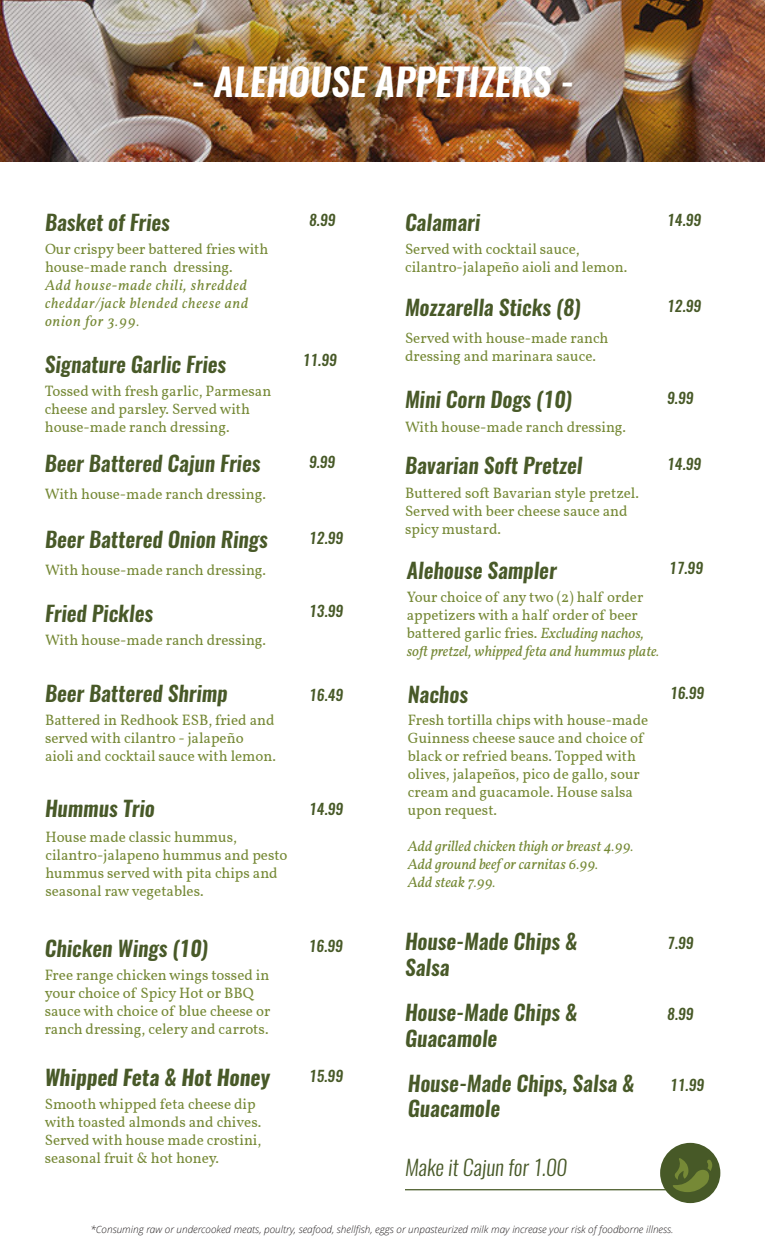
<style>
.page{position:relative;width:765px;height:1260px;background:#fff}
.page>*{position:absolute;margin:0;border:0;box-sizing:border-box;transform-origin:0 0}
.t1{font:italic 600 37.5px "Oswald";color:#fff}
.t2{font:italic 600 21.25px/25.5px "Oswald";color:#485928}
.t3{font:italic 700 21.25px "Oswald";color:#485928}
.t4{font:italic 300 21.25px "Oswald";color:#485928}
.t5{font:15px/18px "Vollkorn";color:#768936}
.t6{font:italic 500 15px "Oswald";color:#475927}
.t7{font:italic 15px/18px "Vollkorn";color:#768936}
.t8{font:italic 15px/18px "Vollkorn";letter-spacing:.05em;color:#768936}
.t9{font:italic 300 10px "Open Sans";color:#231f20}
.s1{font-style:italic}
</style>
<div class="page">
<img style="left:0;top:0;width:765px;height:161px">
<div style="left:660px;top:1143px;width:60px;height:60px;background:#475927;border-radius:50%"></div>
<hr style="left:405px;top:1189px;width:262px;height:1px;background:#475927">
<svg style="left:673px;top:1158px;width:39px;height:34px"></svg>
<p class="t1" style="left:191px;top:55px;width:384px">- ALEHOUSE APPETIZERS -</p>
<p class="t2" style="left:45px;top:210px;width:126px">Basket of Fries</p>
<p class="t5" style="left:45px;top:240px;width:225px">Our crispy beer battered fries with house-made ranch dressing.</p>
<p class="t8" style="left:45px;top:276px;width:205px">Add house-made chili, shredded cheddar/jack blended cheese and</p>
<p class="t8" style="left:45px;top:312px;width:96px">onion for 3.99.</p>
<p class="t2" style="left:45px;top:352px;width:183px">Signature Garlic Fries</p>
<p class="t5" style="left:45px;top:383px;width:228px">Tossed with fresh garlic, Parmesan cheese and parsley. Served with house-made ranch dressing.</p>
<p class="t2" style="left:45px;top:452px;width:217px">Beer Battered Cajun Fries</p>
<p class="t5" style="left:45px;top:486px;width:223px">With house-made ranch dressing.</p>
<p class="t2" style="left:45px;top:527px;width:224px">Beer Battered Onion Rings</p>
<p class="t5" style="left:45px;top:561px;width:223px">With house-made ranch dressing.</p>
<p class="t2" style="left:45px;top:601px;width:110px">Fried Pickles</p>
<p class="t5" style="left:45px;top:631px;width:223px">With house-made ranch dressing.</p>
<p class="t2" style="left:45px;top:681px;width:184px">Beer Battered Shrimp</p>
<p class="t5" style="left:45px;top:711px;width:231px">Battered in Redhook ESB, fried and served with cilantro - jalapeño</p>
<p class="t5" style="left:45px;top:747px;width:233px">aioli and cocktail sauce with lemon.</p>
<p class="t2" style="left:45px;top:797px;width:111px">Hummus Trio</p>
<p class="t5" style="left:45px;top:828px;width:193px">House made classic hummus,</p>
<p class="t5" style="left:45px;top:846px;width:244px">cilantro-jalapeno hummus and pesto hummus served with pita chips and seasonal raw vegetables.</p>
<p class="t2" style="left:45px;top:936px;width:165px">Chicken Wings (10)</p>
<p class="t5" style="left:45px;top:967px;width:227px">Free range chicken wings tossed in your choice of Spicy Hot or BBQ sauce with choice of blue cheese or ranch dressing, celery and carrots.</p>
<p class="t6" style="left:309px;top:210px;width:28px">8.99</p>
<p class="t6" style="left:303px;top:350px;width:36px">11.99</p>
<p class="t6" style="left:309px;top:451px;width:28px">9.99</p>
<p class="t6" style="left:309px;top:527px;width:36px">12.99</p>
<p class="t6" style="left:309px;top:601px;width:36px">13.99</p>
<p class="t6" style="left:309px;top:684px;width:36px">16.49</p>
<p class="t6" style="left:309px;top:799px;width:36px">14.99</p>
<p class="t6" style="left:309px;top:936px;width:36px">16.99</p>
<p class="t2" style="left:405px;top:210px;width:77px">Calamari</p>
<p class="t5" style="left:405px;top:241px;width:176px">Served with cocktail sauce,</p>
<p class="t5" style="left:405px;top:259px;width:224px">cilantro-jalapeño aioli and lemon.</p>
<p class="t2" style="left:405px;top:295px;width:177px">Mozzarella Sticks (8)</p>
<p class="t5" style="left:405px;top:329px;width:205px">Served with house-made ranch dressing and marinara sauce.</p>
<p class="t6" style="left:667px;top:210px;width:36px">14.99</p>
<p class="t6" style="left:667px;top:295px;width:36px">12.99</p>
<p class="t2" style="left:405px;top:387px;width:169px">Mini Corn Dogs (10)</p>
<p class="t5" style="left:405px;top:418px;width:223px">With house-made ranch dressing.</p>
<p class="t2" style="left:405px;top:453px;width:179px">Bavarian Soft Pretzel</p>
<p class="t5" style="left:405px;top:484px;width:236px">Buttered soft Bavarian style pretzel.<br>Served with beer cheese sauce and spicy mustard.</p>
<p class="t2" style="left:407px;top:558px;width:151px">Alehouse Sampler</p>
<p class="t5" style="left:407px;top:589px;width:254px">Your choice of any two (2) half order appetizers with a half order of beer battered garlic fries. <span class="s1">Excluding nachos, soft pretzel, whipped feta and hummus plate.</span></p>
<p class="t6" style="left:667px;top:387px;width:28px">9.99</p>
<p class="t6" style="left:667px;top:453px;width:36px">14.99</p>
<p class="t6" style="left:669px;top:558px;width:36px">17.99</p>
<p class="t2" style="left:408px;top:683px;width:62px">Nachos</p>
<p class="t5" style="left:408px;top:712px;width:242px">Fresh tortilla chips with house-made<br>Guinness cheese sauce and choice of black or refried beans. Topped with olives, jalapeños, pico de gallo, sour cream and guacamole. House salsa upon request.</p>
<p class="t7" style="left:408px;top:838px;width:227px">Add grilled chicken thigh or breast 4.99.<br>Add ground beef or carnitas 6.99.</p>
<p class="t7" style="left:408px;top:874px;width:89px">Add steak 7.99.</p>
<p class="t6" style="left:670px;top:682px;width:36px">16.99</p>
<p class="t2" style="left:405px;top:929px;width:174px">House-Made Chips &amp;</p>
<p class="t2" style="left:405px;top:955px;width:46px">Salsa</p>
<p class="t2" style="left:405px;top:1000px;width:174px">House-Made Chips &amp;</p>
<p class="t2" style="left:405px;top:1026px;width:94px">Guacamole</p>
<p class="t6" style="left:667px;top:932px;width:28px">7.99</p>
<p class="t6" style="left:667px;top:1003px;width:28px">8.99</p>
<p class="t3" style="left:45px;top:1063px;width:227px">Whipped Feta &amp; Hot Honey</p>
<p class="t5" style="left:45px;top:1096px;width:218px">Smooth whipped feta cheese dip with toasted almonds and chives.<br>Served with house made crostini, seasonal fruit &amp; hot honey.</p>
<p class="t6" style="left:309px;top:1065px;width:36px">15.99</p>
<p class="t2" style="left:408px;top:1071px;width:228px">House-Made Chips, Salsa &amp;<br>Guacamole</p>
<p class="t6" style="left:670px;top:1074px;width:36px">11.99</p>
<p class="t4" style="left:405px;top:1153px;width:163px">Make it Cajun for 1.00</p>
<p class="t9" style="left:90px;top:1222px;width:585px">*Consuming raw or undercooked meats, poultry, seafood, shellfish, eggs or unpasteurized milk may increase your risk of foodborne illness.</p>
</div>
